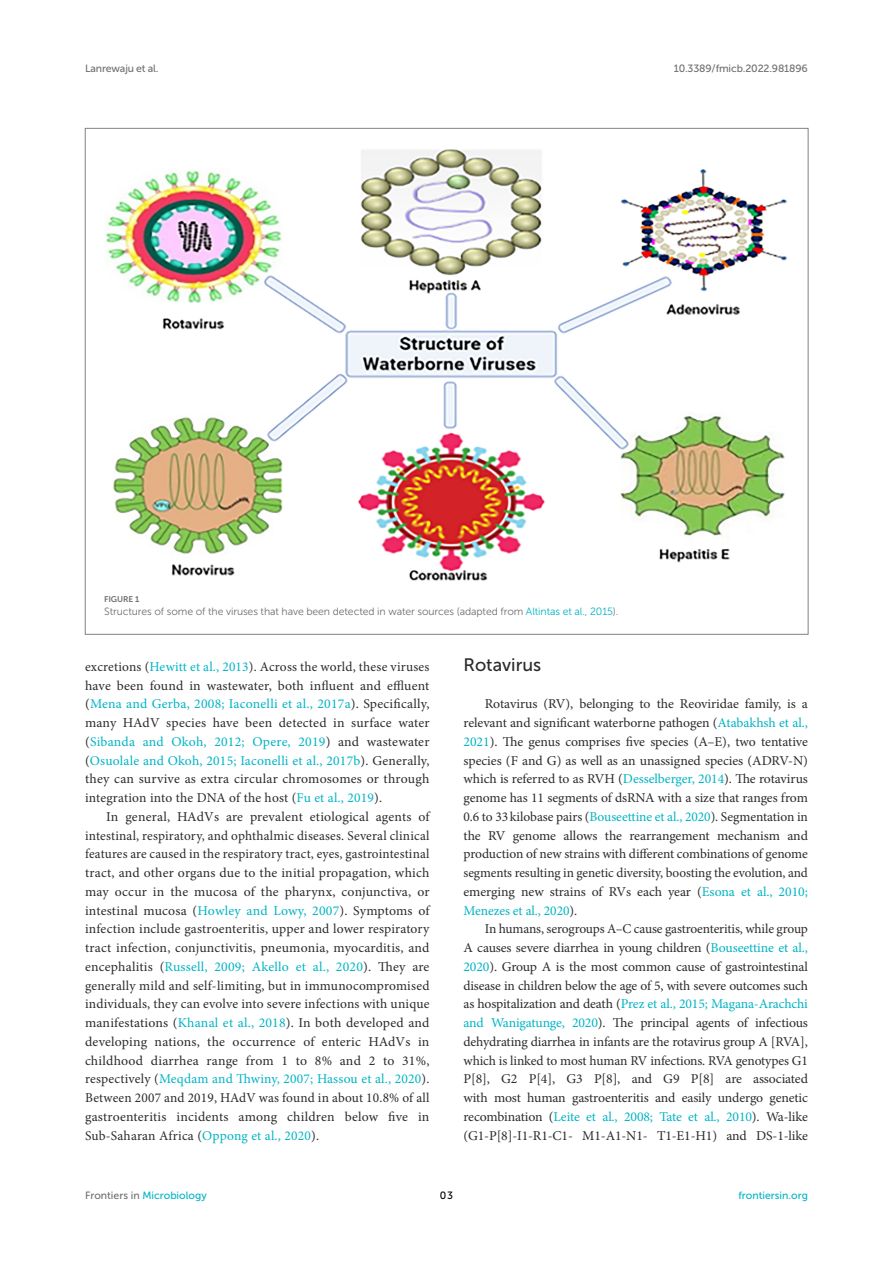
<style>
.page{position:relative;width:893px;height:1263px;background:#fff}
.page>*{position:absolute;margin:0;border:0;box-sizing:border-box;transform-origin:0 0}
.HEAD_2{font:18px "Museo Sans 500";color:#2b2b2a}
.TEXT{font:13.5px/18.8px "Minion Pro";letter-spacing:.005em;color:#2b2b2a;text-align:justify}
.TEXT_FLUSH{font:13.5px/18.8px "Minion Pro";letter-spacing:-.005em;color:#2b2b2a;text-align:justify}
.FIG_LEG{font:10.5px "Museo Sans 300";letter-spacing:-.01em;color:#706f70}
.t1{font:10.5px "Museo Sans 500";letter-spacing:-.015em;color:#706f70}
.t2{font:10.5px "Museo Sans 500";color:#00b4c4}
.t3{font:10.5px "Museo Sans 500";color:#000}
.FIG_HD{font:8.25px "Museo Sans 700";letter-spacing:-.01em;color:#706f70}
.s1{color:#00b4c4}
.s2{color:#706f70}
</style>
<div class="page">
<img style="left:105px;top:149px;width:682px;height:432px">
<p class="t1" style="left:85px;top:63px;width:75px">Lanrewaju et al.</p>
<p class="t1" style="left:674px;top:63px;width:136px">10.3389/fmicb.2022.981896</p>
<p class="FIG_HD" style="left:104px;top:594px;width:37px">FIGURE 1</p>
<p class="FIG_LEG" style="left:104px;top:606px;width:516px">Structures of some of the viruses that have been detected in water sources (adapted from <span class="s1">Altintas et al., 2015</span>).</p>
<p class="TEXT" style="left:85px;top:657px;width:346px">excretions (<span class="s1">Hewitt et al., 2013</span>). Across the world, these viruses have been found in wastewater, both influent and effluent (<span class="s1">Mena and Gerba, 2008; Iaconelli et al., 2017a</span>). Specifically, many HAdV species have been detected in surface water (<span class="s1">Sibanda and Okoh, 2012; Opere, 2019</span>) and wastewater (<span class="s1">Osuolale and Okoh, 2015; Iaconelli et al., 2017b</span>). Generally, they can survive as extra circular chromosomes or through integration into the DNA of the host (<span class="s1">Fu et al., 2019</span>).</p>
<p class="TEXT" style="left:85px;top:807px;width:346px;text-indent:21px">In general, HAdVs are prevalent etiological agents of intestinal, respiratory, and ophthalmic diseases. Several clinical features are caused in the respiratory tract, eyes, gastrointestinal tract, and other organs due to the initial propagation, which may occur in the mucosa of the pharynx, conjunctiva, or intestinal mucosa (<span class="s1">Howley and Lowy, 2007</span>). Symptoms of infection include gastroenteritis, upper and lower respiratory tract infection, conjunctivitis, pneumonia, myocarditis, and encephalitis (<span class="s1">Russell, 2009; Akello et al., 2020</span>). They are generally mild and self-limiting, but in immunocompromised individuals, they can evolve into severe infections with unique manifestations (<span class="s1">Khanal et al., 2018</span>). In both developed and developing nations, the occurrence of enteric HAdVs in childhood diarrhea range from 1 to 8% and 2 to 31%, respectively (<span class="s1">Meqdam and Thwiny, 2007; Hassou et al., 2020</span>).<br>Between 2007 and 2019, HAdV was found in about 10.8% of all gastroenteritis incidents among children below five in Sub-Saharan Africa (<span class="s1">Oppong et al., 2020</span>).</p>
<p class="HEAD_2" style="left:463px;top:655px;width:79px">Rotavirus</p>
<p class="TEXT_FLUSH" style="left:463px;top:695px;width:346px;text-indent:21px">Rotavirus (RV), belonging to the Reoviridae family, is a relevant and significant waterborne pathogen (<span class="s1">Atabakhsh et al., 2021</span>). The genus comprises five species (A–E), two tentative species (F and G) as well as an unassigned species (ADRV-N) which is referred to as RVH (<span class="s1">Desselberger, 2014</span>). The rotavirus genome has 11 segments of dsRNA with a size that ranges from 0.6 to 33kilobase pairs (<span class="s1">Bouseettine et al., 2020</span>). Segmentation in the RV genome allows the rearrangement mechanism and production of new strains with different combinations of genome segments resulting in genetic diversity, boosting the evolution, and emerging new strains of RVs each year (<span class="s1">Esona et al., 2010; Menezes et al., 2020</span>).</p>
<p class="TEXT" style="left:463px;top:920px;width:346px;text-indent:21px">In humans, serogroups A–C cause gastroenteritis, while group A causes severe diarrhea in young children (<span class="s1">Bouseettine et al., 2020</span>). Group A is the most common cause of gastrointestinal disease in children below the age of 5, with severe outcomes such as hospitalization and death (<span class="s1">Prez et al., 2015; Magana-Arachchi and Wanigatunge, 2020</span>). The principal agents of infectious dehydrating diarrhea in infants are the rotavirus group A [RVA], which is linked to most human RV infections. RVA genotypes G1<br>P[8], G2 P[4], G3 P[8], and G9 P[8] are associated with most human gastroenteritis and easily undergo genetic recombination (<span class="s1">Leite et al., 2008; Tate et al., 2010</span>). Wa-like (G1-P[8]-I1-R1-C1- M1-A1-N1- T1-E1-H1) and DS-1-like</p>
<p class="t2" style="left:85px;top:1190px;width:123px"><span class="s2">Frontiers in</span> Microbiology</p>
<p class="t3" style="left:440px;top:1190px;width:15px">03</p>
<p class="t2" style="left:738px;top:1190px;width:71px">frontiersin.org</p>
</div>
